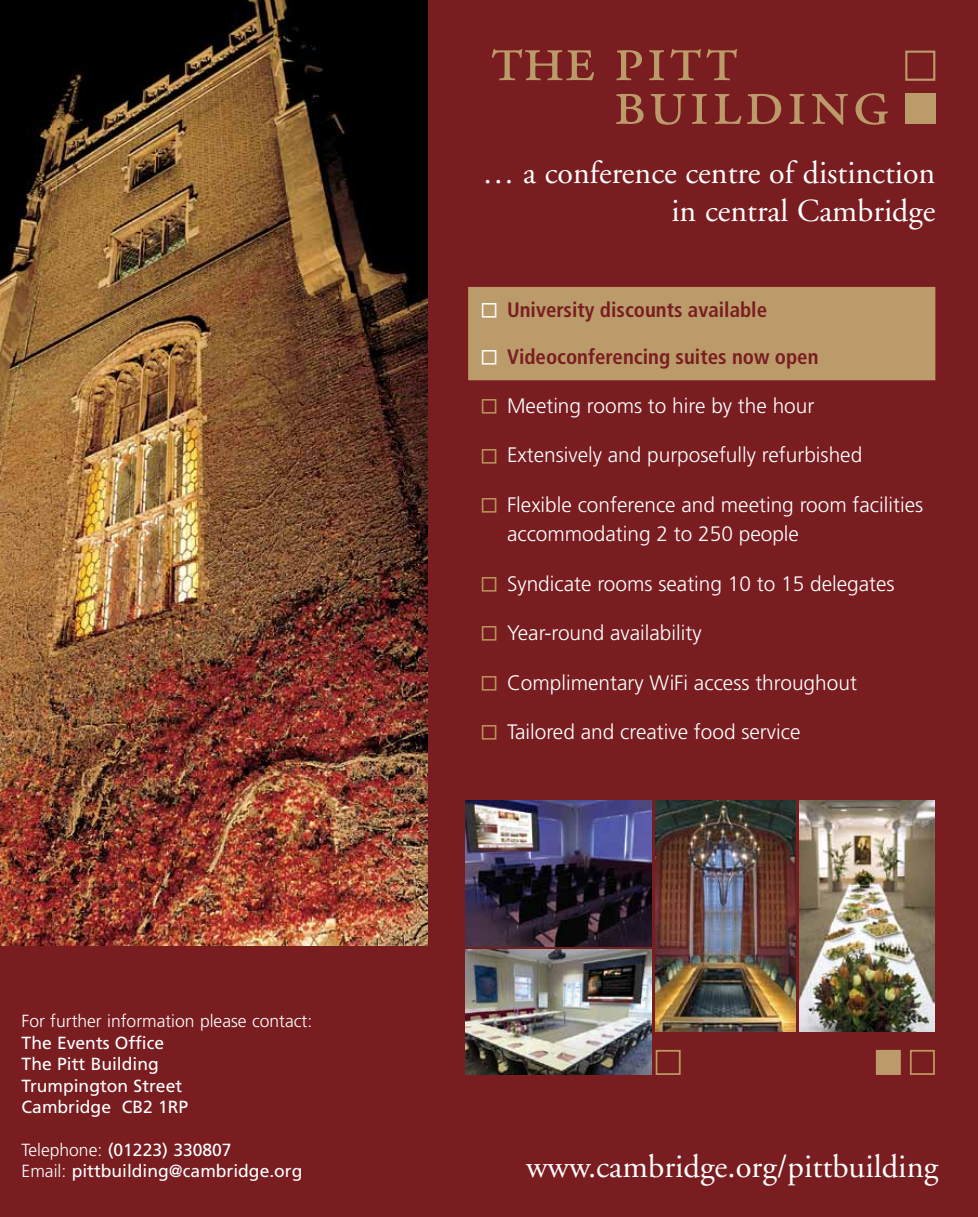
<style>
.page{position:relative;width:978px;height:1217px;background:#fff}
.page>*{position:absolute;margin:0;border:0;box-sizing:border-box;transform-origin:0 0}
.t1{font:68.4px "Adobe Garamond Exp";letter-spacing:.05em;color:#bc9b6a}
.t2{font:32.7px "Adobe Garamond";color:#fff}
.t3{font:31.95px/37.7px "Adobe Garamond";color:#fff;text-align:right}
.t4{font:300 20.85px/29.7px "Frutiger LT Std";color:#fff}
.t5{font:700 condensed 20.85px "Frutiger LT Std";color:#791d21}
.t6{font:17.55px/21.5px "Frutiger LT Std";color:#fff}
.t7{font:300 17.55px "Frutiger LT Std";color:#fff}
.s1{font-weight:300}
</style>
<div class="page">
<div style="left:410px;top:0;width:568px;height:1216px;background:#791d21"></div>
<img style="left:656px;top:800px;width:139px;height:231px">
<img style="left:465px;top:800px;width:186px;height:145px">
<div style="left:876px;top:1049px;width:25px;height:25px;background:#bc9b6a"></div>
<div style="left:656px;top:1049px;width:25px;height:25px;border:2px solid #bc995c"></div>
<div style="left:910px;top:1049px;width:25px;height:25px;border:2px solid #bc995c"></div>
<img style="left:800px;top:800px;width:135px;height:231px">
<img style="left:465px;top:949px;width:186px;height:125px">
<img style="left:0;top:0;width:428px;height:946px">
<div style="left:0;top:946px;width:441px;height:270px;background:#791d21"></div>
<div style="left:905px;top:93px;width:30px;height:31px;background:#bc9b6a"></div>
<div style="left:905px;top:51px;width:30px;height:30px;border:2px solid #bc9b6a"></div>
<div style="left:469px;top:287px;width:466px;height:92px;background:#bc9b6a"></div>
<div style="left:468px;top:287px;width:467px;height:93px;border:1px solid #bc9b6a"></div>
<p class="t7" style="left:22px;top:1010px;width:292px">For further information please contact:</p>
<p class="t6" style="left:22px;top:1031px;width:168px">The Events Office<br>The Pitt Building<br>Trumpington Street<br>Cambridge CB2 1RP</p>
<p class="t6" style="left:22px;top:1138px;width:282px"><span class="s1">Telephone:</span> (01223) 330807<br><span class="s1">Email:</span> pittbuilding@cambridge.org</p>
<h1 class="t1" style="left:491px;top:31px;width:248px">the pitt</h1>
<h1 class="t1" style="left:614px;top:75px;width:277px">building</h1>
<h3 class="t3" style="left:482px;top:155px;width:454px">… a conference centre of distinction in central Cambridge</h3>
<p class="t5" style="left:507px;top:297px;width:262px">University discounts available</p>
<p class="t5" style="left:507px;top:344px;width:313px">Videoconferencing suites now open</p>
<p class="t4" style="left:507px;top:391px;width:309px">Meeting rooms to hire by the hour</p>
<p class="t4" style="left:507px;top:440px;width:357px">Extensively and purposefully refurbished</p>
<p class="t4" style="left:507px;top:490px;width:418px">Flexible conference and meeting room facilities accommodating 2 to 250 people</p>
<p class="t4" style="left:507px;top:569px;width:389px">Syndicate rooms seating 10 to 15 delegates</p>
<p class="t4" style="left:507px;top:618px;width:196px">Year-round availability</p>
<p class="t4" style="left:507px;top:667px;width:351px">Complimentary WiFi access throughout</p>
<p class="t4" style="left:507px;top:717px;width:295px">Tailored and creative food service</p>
<h2 class="t2" style="left:526px;top:1149px;width:414px">www.cambridge.org/pittbuilding</h2>
</div>
